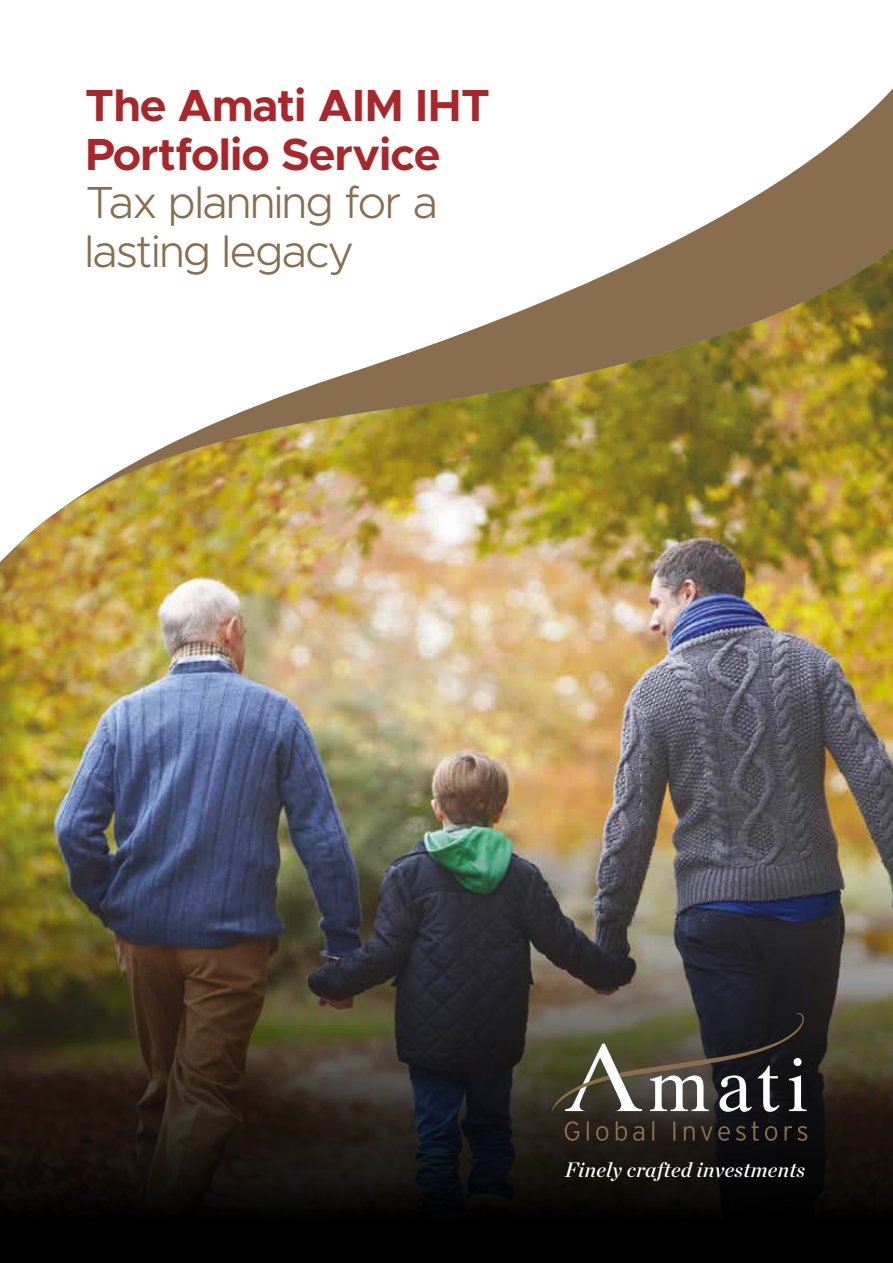
<style>
.page{position:relative;width:893px;height:1263px;background:#fff}
.page>*{position:absolute;margin:0;border:0;box-sizing:border-box;transform-origin:0 0}
.t1{font:700 45.15px/48.8px "Metropolis";letter-spacing:-.01em;color:#a9262b}
.t2{font:300 45.15px/48.6px "Metropolis";letter-spacing:-.01em;color:#886e4e}
.t3{font:italic 20.7px "Chronicle Display Semi";letter-spacing:.02em;color:#fff}
</style>
<div class="page">
<svg style="left:661px;top:141px;width:232px;height:107px;fill:#886e4e"></svg>
<img style="left:0;top:248px;width:893px;height:539px">
<img style="left:0;top:787px;width:893px;height:476px">
<svg style="left:565px;top:1121px;width:242px;height:20px;background:#30281f"></svg>
<svg style="left:551px;top:1007px;width:264px;height:106px;background:#524f46"></svg>
<p class="t1" style="left:85px;top:81px;width:406px">The Amati AIM IHT<br>Portfolio Service</p>
<p class="t2" style="left:85px;top:178px;width:354px">Tax planning for a lasting legacy</p>
<p class="t3" style="left:565px;top:1153px;width:242px">Finely crafted investments</p>
</div>
